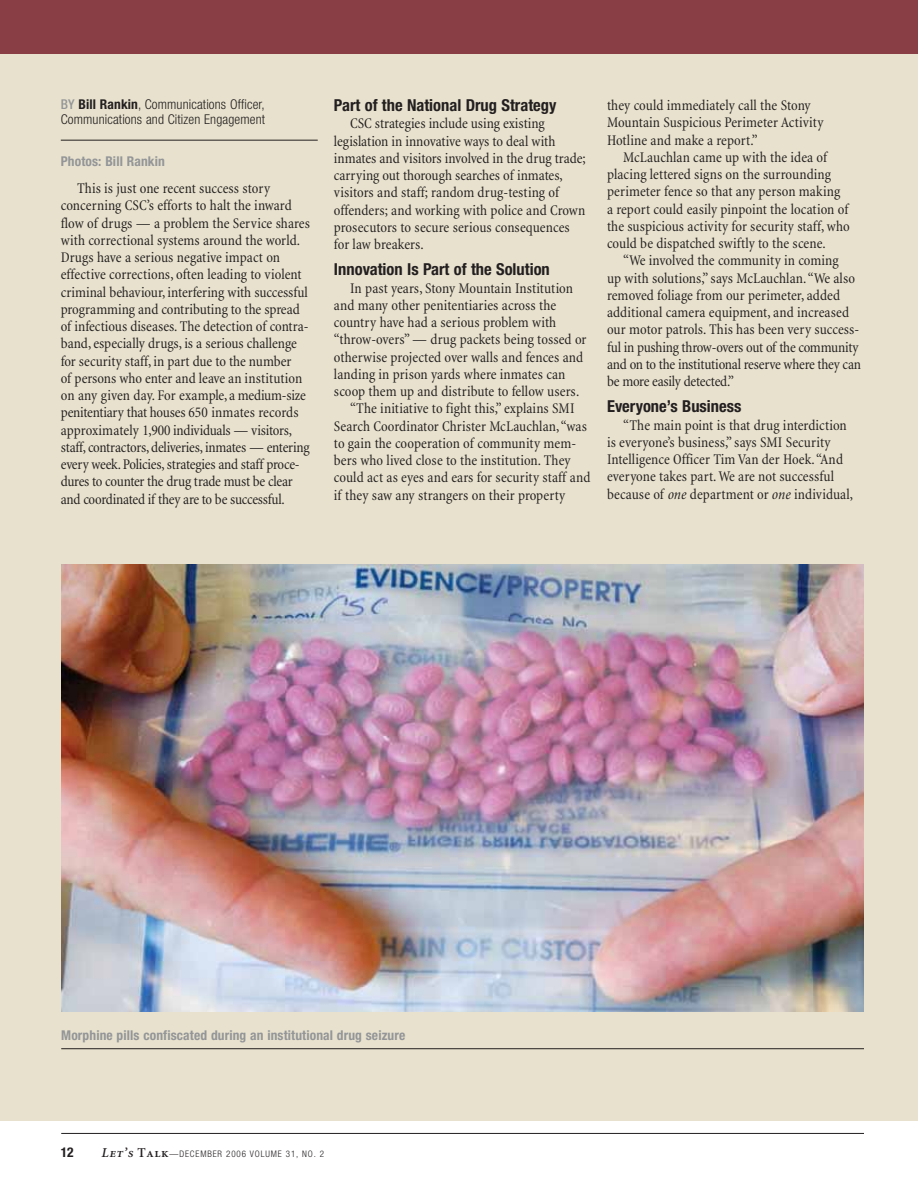
<style>
.page{position:relative;width:918px;height:1188px;background:#fff}
.page>*{position:absolute;margin:0;border:0;box-sizing:border-box;transform-origin:0 0}
.t1{font:700 condensed 16.5px "Helvetica Neue";color:#231f20}
.t2{font:condensed 15px/17.2px "Minion";color:#231f20}
.t3{font:700 condensed 13.5px "Helvetica Neue";letter-spacing:.01em;color:#939598}
.t4{font:300 condensed 13.5px/15px "Helvetica Neue";letter-spacing:.01em;color:#231f20}
.t5{font:700 condensed 13.5px "Helvetica Neue";color:#231f20}
.t6{font:300 condensed 9px "Helvetica Neue";letter-spacing:.095em;color:#231f20}
.s1{font-weight:500;color:#939598}
.s2{font-weight:700}
.s3{font-style:italic}
.s4{font-family:"Minion";font-weight:600;font-style:italic;font-stretch:normal;font-size:13.5px}
.s5{font-family:"Minion Exp";font-weight:600;font-style:italic;font-stretch:normal;font-size:13.5px}
.s6{font-family:"Minion";font-weight:600;font-stretch:normal;font-size:13.5px}
.s7{font-family:"Minion Exp";font-weight:600;font-stretch:normal;font-size:13.5px}
</style>
<div class="page">
<hr style="left:61px;top:1133px;width:803px;height:1px;background:#231f20">
<div style="left:0;top:0;width:918px;height:1120px;background:#e7e1cd"></div>
<hr style="left:61px;top:140px;width:257px;height:1px;background:#231f20">
<img style="left:61px;top:564px;width:803px;height:448px">
<hr style="left:61px;top:1048px;width:803px;height:1px;background:#231f20">
<div style="left:0;top:0;width:918px;height:54px;background:#893e45"></div>
<p class="t4" style="left:61px;top:98px;width:206px"><span class="s1">BY</span> <span class="s2">Bill Rankin</span>, Communications Officer,<br>Communications and Citizen Engagement</p>
<p class="t3" style="left:61px;top:156px;width:106px">Photos: Bill Rankin</p>
<p class="t2" style="left:61px;top:181px;width:251px;text-indent:16px">This is just one recent success story concerning CSC’s efforts to halt the inward flow of drugs — a problem the Service shares with correctional systems around the world.<br>Drugs have a serious negative impact on effective corrections, often leading to violent criminal behaviour, interfering with successful programming and contributing to the spread of infectious diseases. The detection of contra&shy;band, especially drugs, is a serious challenge for security staff, in part due to the number<br>of persons who enter and leave an institution on any given day. For example, a medium-size penitentiary that houses 650 inmates records approximately 1,900 individuals — visitors, staff, contractors, deliveries, inmates — entering every week. Policies, strategies and staff proce&shy;dures to counter the drug trade must be clear and coordinated if they are to be successful.</p>
<p class="t1" style="left:334px;top:99px;width:224px">Part of the National Drug Strategy</p>
<p class="t2" style="left:334px;top:116px;width:253px;text-indent:16px">CSC strategies include using existing legislation in innovative ways to deal with inmates and visitors involved in the drug trade; carrying out thorough searches of inmates, visitors and staff; random drug-testing of offenders; and working with police and Crown prosecutors to secure serious consequences for law breakers.</p>
<p class="t1" style="left:334px;top:264px;width:217px">Innovation Is Part of the Solution</p>
<p class="t2" style="left:350px;top:281px;width:224px">In past years, Stony Mountain Institution</p>
<p class="t2" style="left:334px;top:298px;width:224px">and many other penitentiaries across the</p>
<p class="t2" style="left:334px;top:315px;width:224px">country have had a serious problem with</p>
<p class="t2" style="left:334px;top:332px;width:254px">“throw-overs” — drug packets being tossed or</p>
<p class="t2" style="left:334px;top:350px;width:251px">otherwise projected over walls and fences and</p>
<p class="t2" style="left:334px;top:367px;width:233px">landing in prison yards where inmates can</p>
<p class="t2" style="left:334px;top:384px;width:247px">scoop them up and distribute to fellow users.</p>
<p class="t2" style="left:350px;top:401px;width:226px">“The initiative to fight this,” explains SMI</p>
<p class="t2" style="left:334px;top:419px;width:255px">Search Coordinator Christer McLauchlan,“was</p>
<p class="t2" style="left:334px;top:436px;width:244px">to gain the cooperation of community mem-</p>
<p class="t2" style="left:334px;top:453px;width:238px">bers who lived close to the institution. They</p>
<p class="t2" style="left:334px;top:470px;width:258px">could act as eyes and ears for security staff and</p>
<p class="t2" style="left:334px;top:488px;width:233px">if they saw any strangers on their property</p>
<p class="t2" style="left:607px;top:98px;width:218px">they could immediately call the Stony<br>Mountain Suspicious Perimeter Activity<br>Hotline and make a report.”</p>
<p class="t2" style="left:607px;top:150px;width:244px;text-indent:16px">McLauchlan came up with the idea of placing lettered signs on the surrounding perimeter fence so that any person making a report could easily pinpoint the location of the suspicious activity for security staff, who could be dispatched swiftly to the scene.</p>
<p class="t2" style="left:607px;top:253px;width:256px;text-indent:16px">“We involved the community in coming<br>up with solutions,” says McLauchlan.“We also removed foliage from our perimeter, added additional camera equipment, and increased our motor patrols. This has been very success&shy;ful in pushing throw-overs out of the community and on to the institutional reserve where they can be more easily detected.”</p>
<p class="t1" style="left:607px;top:401px;width:136px">Everyone’s Business</p>
<p class="t2" style="left:607px;top:418px;width:248px;text-indent:16px">“The main point is that drug interdiction is everyone’s business,” says SMI Security Intelligence Officer Tim Van der Hoek.“And everyone takes part. We are not successful because of <span class="s3">one</span> department or <span class="s3">one</span> individual,</p>
<p class="t3" style="left:61px;top:1030px;width:346px">Morphine pills confiscated during an institutional drug seizure</p>
<p class="t5" style="left:61px;top:1147px;width:14px">12</p>
<p class="t6" style="left:101px;top:1151px;width:224px"><span class="s4">L</span><span class="s5">et</span><span class="s4">’</span><span class="s5">s</span> <span class="s6">T</span><span class="s7">alk</span>—DECEMBER 2006 VOLUME 31, NO. 2</p>
</div>
